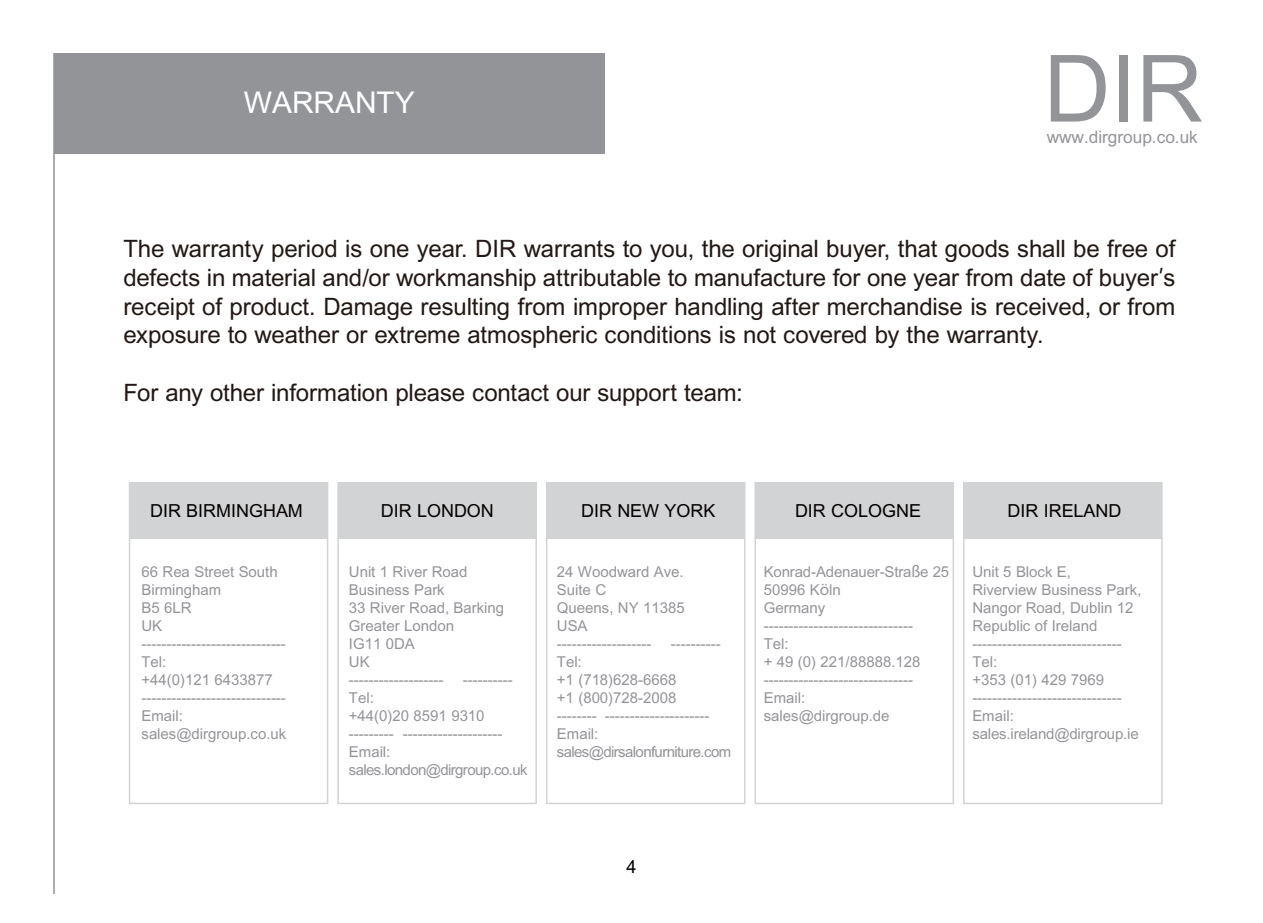
<style>
.page{position:relative;width:1263px;height:923px;background:#fff}
.page>*{position:absolute;margin:0;border:0;box-sizing:border-box;transform-origin:0 0}
.t1{font:93px "+Arial";color:#939498}
.t2{font:30px "+Arial";color:#fff}
.t3{font:24px/28.8px "+Arial";letter-spacing:-.005em;color:#221815;text-align:justify}
.t4{font:18px "+Arial";color:#040000}
.t5{font:17.25px "+Arial";color:#939498}
.t6{font:15px/18px "+Arial";color:#939498}
.t7{font:15px/18px "+Arial";letter-spacing:-.04em;color:#939498}
</style>
<div class="page">
<div style="left:54px;top:53px;width:551px;height:101px;background:#939498"></div>
<hr style="left:53px;top:53px;width:2px;height:840px;background:#939498">
<div style="left:130px;top:483px;width:198px;height:55px;background:#d1d3d4"></div>
<div style="left:129px;top:482px;width:199px;height:322px;border:2px solid #d1d3d4"></div>
<div style="left:338px;top:483px;width:198px;height:55px;background:#d1d3d4"></div>
<div style="left:337px;top:482px;width:200px;height:322px;border:2px solid #d1d3d4"></div>
<div style="left:546px;top:482px;width:199px;height:322px;border:2px solid #d1d3d4"></div>
<div style="left:547px;top:483px;width:198px;height:55px;background:#d1d3d4"></div>
<div style="left:755px;top:483px;width:198px;height:55px;background:#d1d3d4"></div>
<div style="left:754px;top:482px;width:200px;height:322px;border:2px solid #d1d3d4"></div>
<div style="left:964px;top:483px;width:198px;height:55px;background:#d1d3d4"></div>
<div style="left:963px;top:482px;width:200px;height:322px;border:2px solid #d1d3d4"></div>
<h2 class="t2" style="left:244px;top:82px;width:172px">WARRANTY</h2>
<h1 class="t1" style="left:1043px;top:25px;width:161px">DIR</h1>
<p class="t5" style="left:1047px;top:125px;width:153px">www.dirgroup.co.uk</p>
<p class="t3" style="left:123px;top:235px;width:1053px">The warranty period is one year. DIR warrants to you, the original buyer, that goods shall be free of defects in material and/or workmanship attributable to manufacture for one year from date of buyer′s receipt of product. Damage resulting from improper handling after merchandise is received, or from exposure to weather or extreme atmospheric conditions is not covered by the warranty.</p>
<h3 class="t3" style="left:123px;top:379px;width:621px">For any other information please contact our support team:</h3>
<p class="t4" style="left:150px;top:498px;width:154px">DIR BIRMINGHAM</p>
<p class="t6" style="left:141px;top:563px;width:146px">66 Rea Street South<br>Birmingham<br>B5 6LR<br>UK -----------------------------<br>Tel:<br>+44(0)121 6433877 -----------------------------<br>Email: sales@dirgroup.co.uk</p>
<p class="t4" style="left:381px;top:498px;width:114px">DIR LONDON</p>
<p class="t6" style="left:349px;top:563px;width:157px">Unit 1 River Road<br>Business Park<br>33 River Road, Barking<br>Greater London<br>IG11 0DA<br>UK<br>-------------------</p>
<p class="t6" style="left:463px;top:671px;width:51px">----------</p>
<p class="t7" style="left:349px;top:689px;width:180px">Tel:<br>+44(0)20 8591 9310 --------- --------------------<br>Email: sales.london@dirgroup.co.uk</p>
<p class="t4" style="left:581px;top:498px;width:136px">DIR NEW YORK</p>
<p class="t6" style="left:557px;top:563px;width:129px">24 Woodward Ave.<br>Suite C<br>Queens, NY 11385<br>USA -------------------</p>
<p class="t6" style="left:671px;top:635px;width:51px">----------</p>
<p class="t7" style="left:557px;top:653px;width:176px">Tel:<br>+1 (718)628-6668<br>+1 (800)728-2008<br>-------- ---------------------<br>Email: sales@dirsalonfurniture.com</p>
<p class="t4" style="left:626px;top:854px;width:11px">4</p>
<p class="t4" style="left:795px;top:498px;width:127px">DIR COLOGNE</p>
<p class="t6" style="left:764px;top:563px;width:187px">Konrad-Adenauer-Straße 25<br>50996 Köln<br>Germany ------------------------------<br>Tel:<br>+ 49 (0) 221/88888.128 ------------------------------<br>Email:<br>sales@dirgroup.de</p>
<p class="t4" style="left:1007px;top:498px;width:115px">DIR IRELAND</p>
<p class="t6" style="left:972px;top:563px;width:171px">Unit 5 Block E,<br>Riverview Business Park,<br>Nangor Road, Dublin 12<br>Republic of Ireland ------------------------------<br>Tel:<br>+353 (01) 429 7969 ------------------------------<br>Email: sales.ireland@dirgroup.ie</p>
</div>
